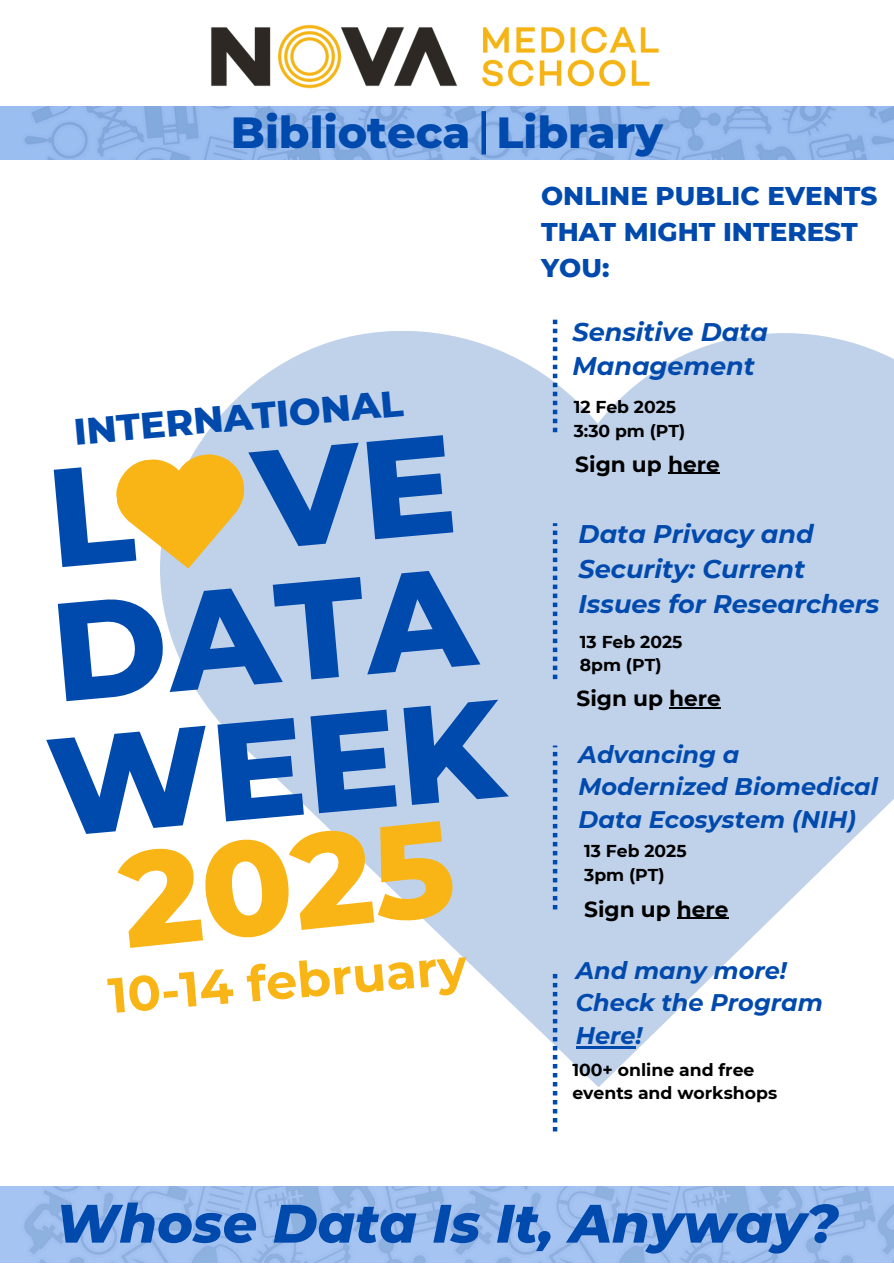
<style>
.page{position:relative;width:894px;height:1264px;background:#fff}
.page>*{position:absolute;margin:0;border:0;box-sizing:border-box;transform-origin:0 0}
.t1{font:800 139.5px/133.9px "Montserrat";color:#004aad}
.t2{font:800 138.75px "Montserrat";color:#004aad}
.t3{font:800 134.1px "Montserrat";color:#f9b515}
.t4{font:italic 800 54px "Montserrat";color:#004aad}
.t5{font:700 49.35px "Montserrat";color:#f9b515}
.t6{font:800 44.4px "Montserrat";color:#004aad}
.t7{font:800 37.5px "Montserrat";color:#004aad}
.t8{font:800 26.25px/36px "Montserrat";color:#004aad}
.t9{font:italic 700 25.5px/34.8px "Montserrat";color:#004aad}
.t10{font:italic 700 24px/32.7px "Montserrat";color:#004aad}
.t11{font:700 21.75px "Montserrat";color:#000}
.t12{font:700 17.25px/23.7px "Montserrat";color:#000}
</style>
<div class="page">
<svg style="left:160px;top:331px;width:733px;height:756px;fill:#c0d2ea"></svg>
<img style="left:0;top:106px;width:893px;height:53px">
<img style="left:211px;top:24px;width:448px;height:65px">
<svg style="left:116px;top:454px;width:130px;height:114px"></svg>
<img style="left:0;top:1186px;width:893px;height:76px">
<svg style="left:552px;top:745px;width:5px;height:164px"></svg>
<svg style="left:552px;top:973px;width:5px;height:158px"></svg>
<svg style="left:552px;top:523px;width:5px;height:156px"></svg>
<hr style="left:575px;top:1046px;width:60px;height:2px;background:#004aad">
<svg style="left:552px;top:320px;width:5px;height:112px"></svg>
<div style="left:481px;top:111px;width:5px;height:43px;background:#004aad"></div>
<hr style="left:667px;top:473px;width:52px;height:1px;background:#000">
<hr style="left:669px;top:707px;width:51px;height:1px;background:#000">
<hr style="left:676px;top:917px;width:52px;height:2px;background:#000">
<p class="t6" style="left:231px;top:105px;width:433px">Biblioteca Library</p>
<p class="t7" style="left:72px;top:408px;width:332px;rotate:-5deg">INTERNATIONAL</p>
<p class="t1" style="left:35px;top:452px;width:425px;rotate:-5deg">L VE<br>DATA</p>
<p class="t2" style="left:41px;top:702px;width:457px;rotate:-5deg">WEEK</p>
<p class="t3" style="left:113px;top:819px;width:335px;rotate:-6deg">2025</p>
<p class="t5" style="left:105px;top:966px;width:361px;rotate:-5deg">10-14 february</p>
<p class="t8" style="left:541px;top:178px;width:338px">ONLINE PUBLIC EVENTS<br>THAT MIGHT INTEREST<br>YOU:</p>
<p class="t9" style="left:572px;top:314px;width:197px">Sensitive Data<br>Management</p>
<h6 class="t12" style="left:573px;top:395px;width:104px">12 Feb 2025</h6>
<p class="t12" style="left:573px;top:419px;width:113px">3:30 pm (PT)</p>
<h6 class="t11" style="left:575px;top:450px;width:146px">Sign up here</h6>
<h5 class="t9" style="left:578px;top:516px;width:302px">Data Privacy and<br>Security: Current<br>Issues for Researchers</h5>
<p class="t12" style="left:579px;top:629px;width:104px">13 Feb 2025</p>
<h6 class="t12" style="left:579px;top:653px;width:83px">8pm (PT)</h6>
<h4 class="t11" style="left:576px;top:685px;width:146px">Sign up here</h4>
<p class="t10" style="left:578px;top:737px;width:301px">Advancing a<br>Modernized Biomedical<br>Data Ecosystem (NIH)</p>
<h3 class="t12" style="left:584px;top:839px;width:104px">13 Feb 2025</h3>
<p class="t12" style="left:584px;top:862px;width:82px">3pm (PT)</p>
<p class="t11" style="left:584px;top:895px;width:146px">Sign up here</p>
<p class="t10" style="left:575px;top:953px;width:249px">And many more!<br>Check the Program<br>Here!</p>
<p class="t12" style="left:572px;top:1057px;width:206px">100+ online and free events and workshops</p>
<h6 class="t4" style="left:55px;top:1190px;width:784px">Whose Data Is It, Anyway?</h6>
</div>
